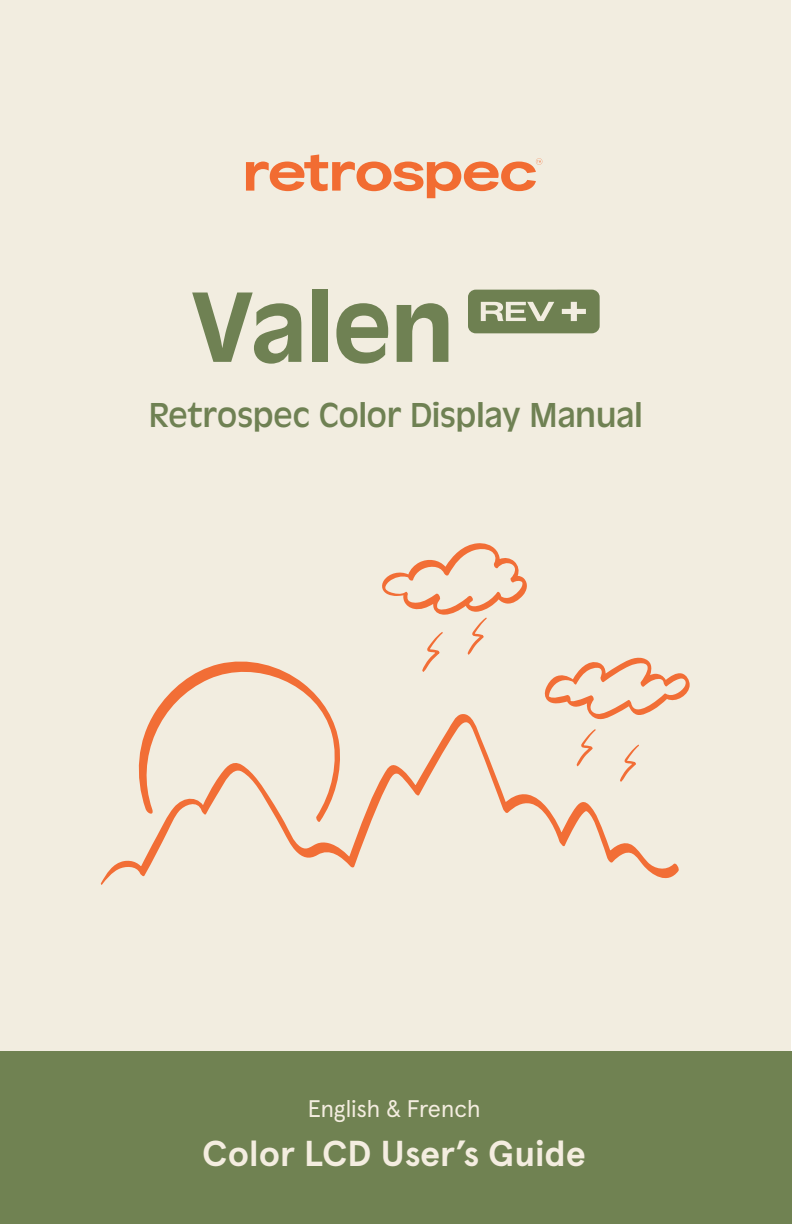
<style>
.page{position:relative;width:792px;height:1224px;background:#fff}
.page>*{position:absolute;margin:0;border:0;box-sizing:border-box;transform-origin:0 0}
.t1{font:500 104px "Antique Oli";color:#6f8153}
.t2{font:36px "Antique Oli";color:#6f8153}
.t3{font:700 36px "Apercu Pro";color:#f4ede0}
.t4{font:24px "Apercu Pro";letter-spacing:-.005em;color:#f4ede0}
</style>
<div class="page">
<div style="left:0;top:0;width:790px;height:1224px;background:#f2ede0"></div>
<div style="left:0;top:1052px;width:792px;height:172px;background:#708252"></div>
<svg style="left:101px;top:714px;width:578px;height:171px"></svg>
<svg style="left:134px;top:661px;width:209px;height:163px"></svg>
<svg style="left:544px;top:657px;width:146px;height:65px"></svg>
<svg style="left:382px;top:543px;width:145px;height:129px"></svg>
<svg style="left:620px;top:744px;width:19px;height:38px"></svg>
<svg style="left:576px;top:729px;width:20px;height:38px"></svg>
<svg style="left:246px;top:154px;width:296px;height:44px"></svg>
<svg style="left:468px;top:290px;width:132px;height:43px;background:#849269"></svg>
<p class="t1" style="left:191px;top:269px;width:264px">Valen</p>
<p class="t2" style="left:149px;top:395px;width:495px">Retrospec Color Display Manual</p>
<p class="t4" style="left:308px;top:1090px;width:174px">English &amp; French</p>
<p class="t3" style="left:202px;top:1126px;width:385px">Color LCD User’s Guide</p>
</div>
